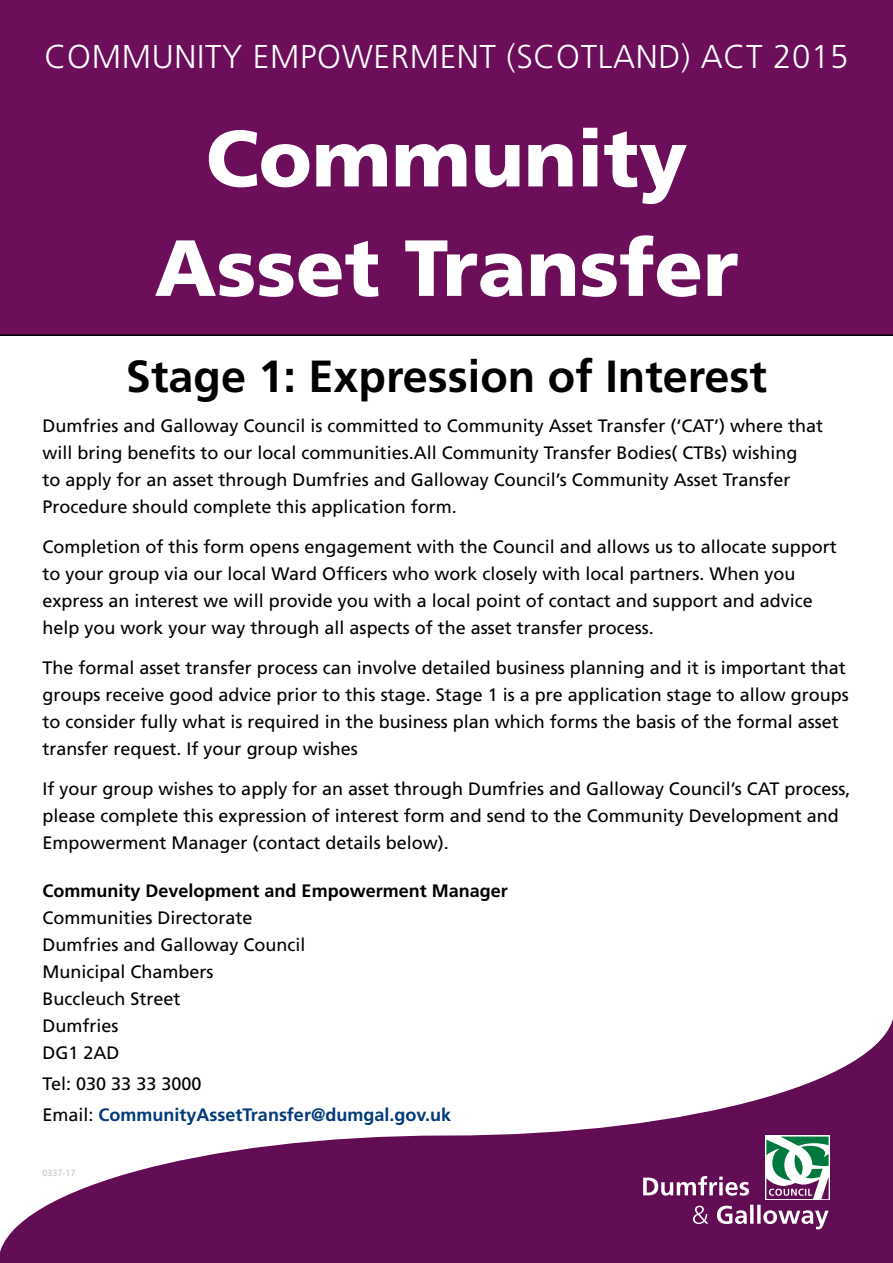
<style>
.page{position:relative;width:893px;height:1263px;background:#fff}
.page>*{position:absolute;margin:0;border:0;box-sizing:border-box;transform-origin:0 0}
.t1{font:900 79.5px/109.5px "Frutiger";color:#fff;text-align:center}
.t2{font:700 45px "Frutiger";color:#000}
.t3{font:300 33px "Frutiger";letter-spacing:.02em;color:#fff}
.t4{font:18px/27px "Frutiger";color:#000}
.t5{font:700 18px/31.2px "Frutiger";color:#003a78}
.t6{font:700 18px "Frutiger";color:#000}
.t7{font:9px "Frutiger";color:#c6c6c6}
.s1{font-weight:400;color:#000}
</style>
<div class="page">
<div style="left:0;top:0;width:893px;height:336px;background:#6c0e5a"></div>
<svg style="left:0;top:1019px;width:893px;height:244px"></svg>
<svg style="left:765px;top:1135px;width:65px;height:65px"></svg>
<svg style="left:766px;top:1136px;width:63px;height:63px"></svg>
<svg style="left:643px;top:1176px;width:106px;height:20px"></svg>
<svg style="left:693px;top:1205px;width:136px;height:24px"></svg>
<h3 class="t3" style="left:45px;top:38px;width:805px">COMMUNITY EMPOWERMENT (SCOTLAND) ACT 2015</h3>
<h1 class="t1" style="left:155px;top:103px;width:585px">Community<br>Asset Transfer</h1>
<h2 class="t2" style="left:126px;top:350px;width:643px">Stage 1: Expression of Interest</h2>
<p class="t4" style="left:43px;top:412px;width:782px">Dumfries and Galloway Council is committed to Community Asset Transfer (‘CAT’) where that will bring benefits to our local communities.All Community Transfer Bodies( CTBs) wishing<br>to apply for an asset through Dumfries and Galloway Council’s Community Asset Transfer Procedure should complete this application form.</p>
<p class="t4" style="left:43px;top:533px;width:796px">Completion of this form opens engagement with the Council and allows us to allocate support to your group via our local Ward Officers who work closely with local partners. When you express an interest we will provide you with a local point of contact and support and advice help you work your way through all aspects of the asset transfer process.</p>
<p class="t4" style="left:43px;top:654px;width:808px">The formal asset transfer process can involve detailed business planning and it is important that groups receive good advice prior to this stage. Stage 1 is a pre application stage to allow groups to consider fully what is required in the business plan which forms the basis of the formal asset transfer request. If your group wishes</p>
<p class="t4" style="left:43px;top:775px;width:809px">If your group wishes to apply for an asset through Dumfries and Galloway Council’s CAT process, please complete this expression of interest form and send to the Community Development and<br>Empowerment Manager (contact details below).</p>
<p class="t6" style="left:43px;top:880px;width:467px">Community Development and Empowerment Manager</p>
<p class="t4" style="left:43px;top:904px;width:265px">Communities Directorate<br>Dumfries and Galloway Council<br>Municipal Chambers<br>Buccleuch Street<br>Dumfries<br>DG1 2AD</p>
<p class="t5" style="left:43px;top:1068px;width:410px"><span class="s1">Tel: 030 33 33 3000<br>Email:</span> CommunityAssetTransfer@dumgal.gov.uk</p>
<p class="t7" style="left:43px;top:1168px;width:35px">0337-17</p>
</div>
